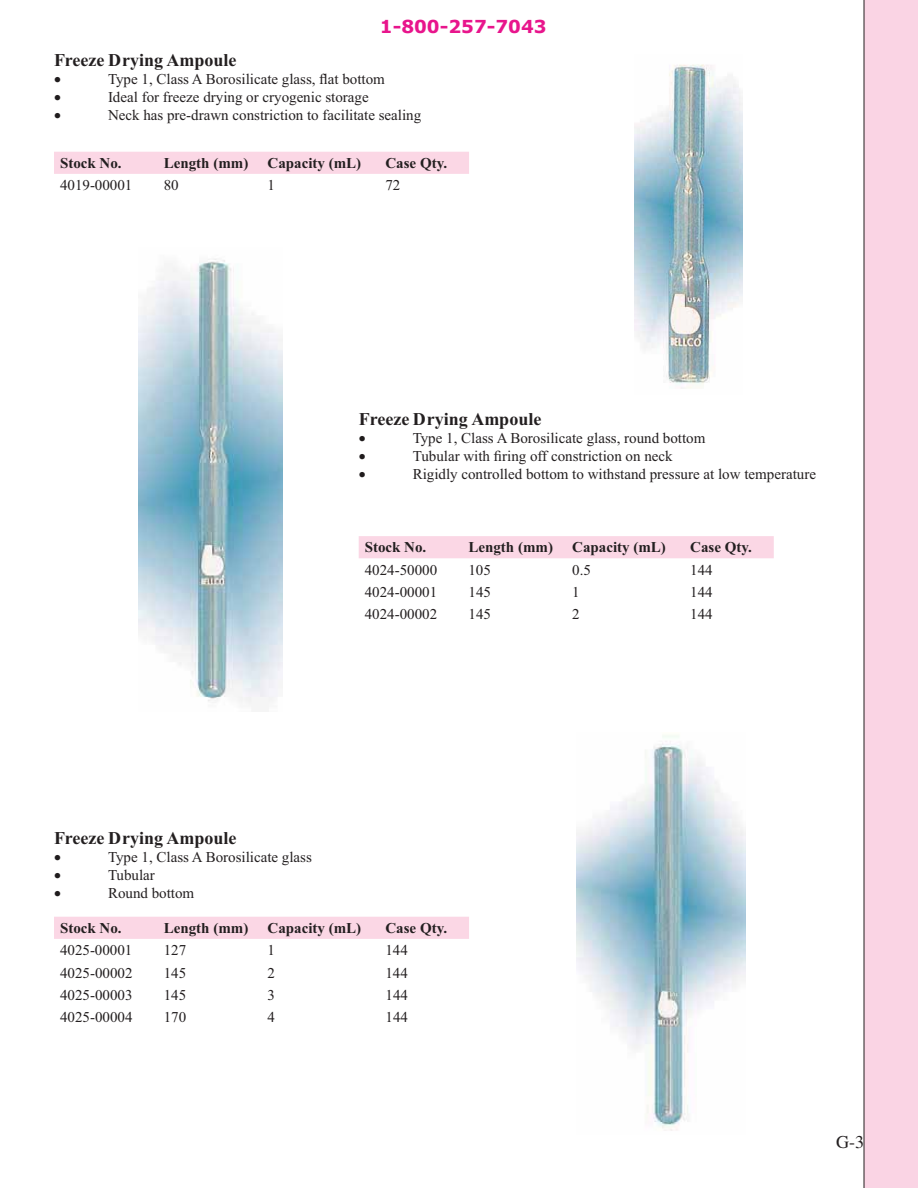
<style>
.page{position:relative;width:918px;height:1188px;background:#fff}
.page>*{position:absolute;margin:0;border:0;box-sizing:border-box;transform-origin:0 0}
.t1{font:700 18px "Times New Roman";color:#231f20}
.t2{font:700 18px "Verdana";color:#e8158c}
.t3{font:15px "Times New Roman";color:#231f20}
.t4{font:700 15px "Times New Roman";color:#231f20}
</style>
<div class="page">
<div style="left:864px;top:0;width:54px;height:1188px;background:#fad4e4"></div>
<div style="left:54px;top:917px;width:415px;height:22px;background:#fbd7e5"></div>
<div style="left:359px;top:536px;width:415px;height:22px;background:#fbd7e5"></div>
<div style="left:54px;top:152px;width:415px;height:22px;background:#fbd7e5"></div>
<img style="left:635px;top:64px;width:108px;height:325px">
<img style="left:139px;top:259px;width:143px;height:445px">
<img style="left:576px;top:735px;width:170px;height:396px">
<p class="t2" style="left:380px;top:17px;width:168px">1-800-257-7043</p>
<p class="t1" style="left:54px;top:55px;width:184px">Freeze Drying Ampoule</p>
<p class="t3" style="left:108px;top:74px;width:278px">Type 1, Class A Borosilicate glass, flat bottom</p>
<p class="t3" style="left:108px;top:92px;width:262px">Ideal for freeze drying or cryogenic storage</p>
<p class="t3" style="left:108px;top:110px;width:315px">Neck has pre-drawn constriction to facilitate sealing</p>
<p class="t4" style="left:60px;top:158px;width:63px">Stock No.</p>
<p class="t4" style="left:164px;top:158px;width:86px">Length (mm)</p>
<p class="t4" style="left:268px;top:158px;width:95px">Capacity (mL)</p>
<p class="t4" style="left:385px;top:158px;width:63px">Case Qty.</p>
<p class="t3" style="left:60px;top:180px;width:74px">4019-00001</p>
<p class="t3" style="left:164px;top:180px;width:16px">80</p>
<p class="t3" style="left:268px;top:180px;width:9px">1</p>
<p class="t3" style="left:385px;top:180px;width:16px">72</p>
<p class="t1" style="left:359px;top:413px;width:184px">Freeze Drying Ampoule</p>
<p class="t3" style="left:413px;top:433px;width:294px">Type 1, Class A Borosilicate glass, round bottom</p>
<p class="t3" style="left:413px;top:451px;width:262px">Tubular with firing off constriction on neck</p>
<p class="t3" style="left:413px;top:469px;width:405px">Rigidly controlled bottom to withstand pressure at low temperature</p>
<p class="t4" style="left:365px;top:542px;width:63px">Stock No.</p>
<p class="t4" style="left:468px;top:542px;width:86px">Length (mm)</p>
<p class="t4" style="left:572px;top:542px;width:95px">Capacity (mL)</p>
<p class="t4" style="left:690px;top:542px;width:63px">Case Qty.</p>
<p class="t3" style="left:365px;top:564px;width:74px">4024-50000</p>
<p class="t3" style="left:468px;top:564px;width:24px">105</p>
<p class="t3" style="left:572px;top:564px;width:20px">0.5</p>
<p class="t3" style="left:690px;top:564px;width:24px">144</p>
<p class="t3" style="left:365px;top:587px;width:74px">4024-00001</p>
<p class="t3" style="left:469px;top:587px;width:24px">145</p>
<p class="t3" style="left:572px;top:587px;width:9px">1</p>
<p class="t3" style="left:690px;top:587px;width:24px">144</p>
<p class="t3" style="left:365px;top:609px;width:74px">4024-00002</p>
<p class="t3" style="left:469px;top:609px;width:24px">145</p>
<p class="t3" style="left:572px;top:609px;width:9px">2</p>
<p class="t3" style="left:690px;top:609px;width:24px">144</p>
<p class="t1" style="left:54px;top:832px;width:184px">Freeze Drying Ampoule</p>
<p class="t3" style="left:108px;top:852px;width:205px">Type 1, Class A Borosilicate glass</p>
<p class="t3" style="left:108px;top:870px;width:48px">Tubular</p>
<p class="t3" style="left:108px;top:888px;width:88px">Round bottom</p>
<p class="t4" style="left:60px;top:923px;width:63px">Stock No.</p>
<p class="t4" style="left:164px;top:923px;width:86px">Length (mm)</p>
<p class="t4" style="left:268px;top:923px;width:95px">Capacity (mL)</p>
<p class="t4" style="left:385px;top:923px;width:63px">Case Qty.</p>
<p class="t3" style="left:60px;top:945px;width:74px">4025-00001</p>
<p class="t3" style="left:164px;top:945px;width:24px">127</p>
<p class="t3" style="left:268px;top:945px;width:9px">1</p>
<p class="t3" style="left:385px;top:945px;width:24px">144</p>
<p class="t3" style="left:60px;top:967px;width:74px">4025-00002</p>
<p class="t3" style="left:164px;top:967px;width:24px">145</p>
<p class="t3" style="left:268px;top:967px;width:9px">2</p>
<p class="t3" style="left:385px;top:967px;width:24px">144</p>
<p class="t3" style="left:60px;top:990px;width:74px">4025-00003</p>
<p class="t3" style="left:164px;top:990px;width:24px">145</p>
<p class="t3" style="left:268px;top:990px;width:9px">3</p>
<p class="t3" style="left:386px;top:990px;width:24px">144</p>
<p class="t3" style="left:60px;top:1012px;width:74px">4025-00004</p>
<p class="t3" style="left:164px;top:1012px;width:24px">170</p>
<p class="t3" style="left:268px;top:1012px;width:9px">4</p>
<p class="t3" style="left:386px;top:1012px;width:24px">144</p>
</div>
